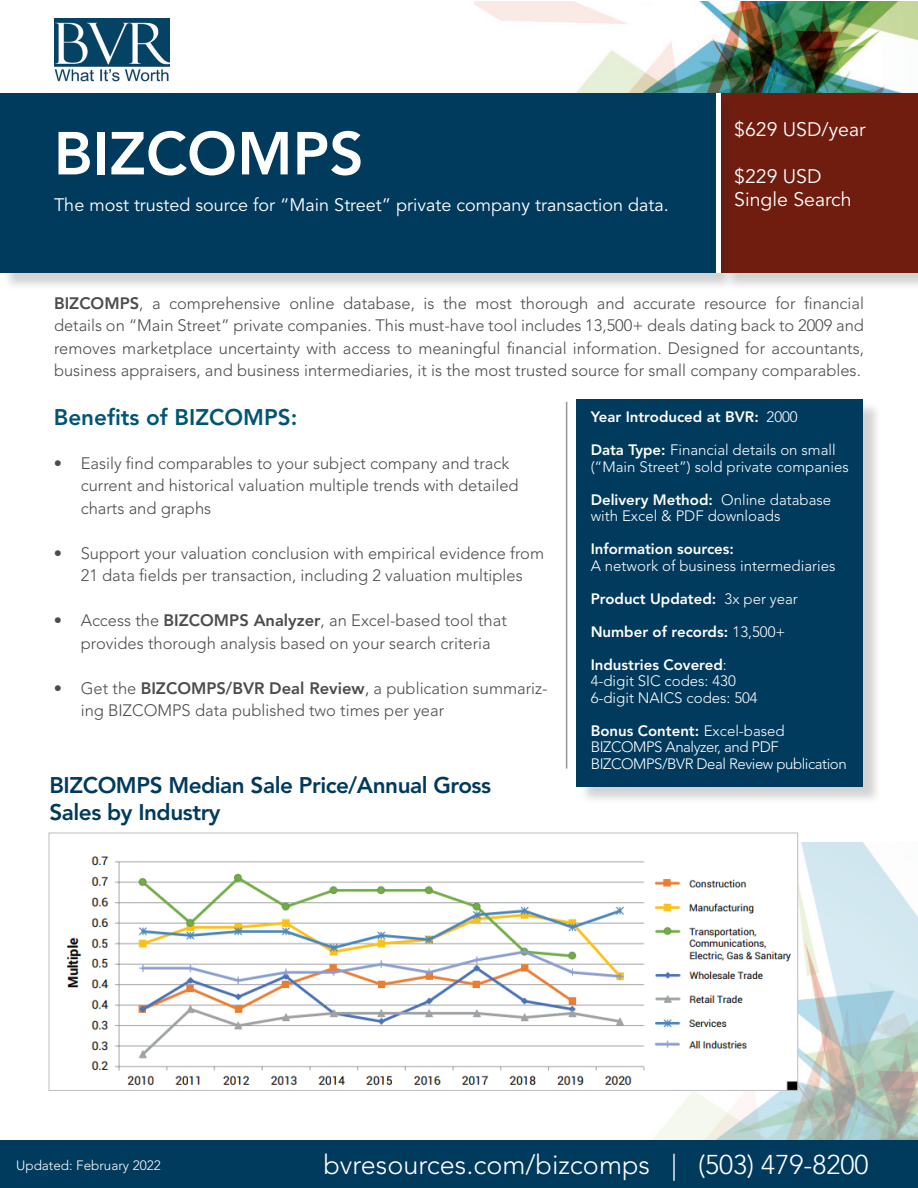
<style>
.page{position:relative;width:918px;height:1188px;background:#fff}
.page>*{position:absolute;margin:0;border:0;box-sizing:border-box;transform-origin:0 0}
.t1{font:800 60px "Avenir";color:#fff}
.t2{font:300 27px "Avenir LT Std";color:#fff}
.t3{font:800 22.5px/27px "Avenir";letter-spacing:-.02em;color:#003a5d}
.t4{font:800 22.5px "Avenir";color:#005573}
.t5{font:19.5px/23.4px "Avenir";color:#fff}
.t6{font:18px "Avenir";color:#fff}
.t7{font:300 16.5px/22.5px "Avenir LT Std";color:#4b4c4d}
.t8{font:300 15px/16.5px "Avenir LT Std";color:#fff}
.t9{font:800 15px "Avenir";color:#fff}
.t10{font:300 15px/16.5px "Avenir LT Std";letter-spacing:-.03em;color:#fff}
.t11{font:300 13.5px "Avenir LT Std";color:#fff}
.s1{font-family:"Avenir";font-weight:800}
.s2{font-family:"Avenir";font-weight:400}
.s3{font-family:"Avenir LT Std";font-weight:300}
</style>
<div class="page">
<img style="left:653px;top:842px;width:265px;height:298px">
<img style="left:475px;top:2px;width:442px;height:91px">
<div style="left:723px;top:95px;width:195px;height:196px;background:#231f20;opacity:.2"></div>
<div style="left:721px;top:93px;width:197px;height:179px;background:#701d10"></div>
<div style="left:2px;top:95px;width:732px;height:196px;background:#231f20;opacity:.2"></div>
<div style="left:0;top:93px;width:716px;height:179px;background:#003a5d"></div>
<div style="left:579px;top:401px;width:303px;height:404px;background:#231f20;opacity:.2"></div>
<div style="left:577px;top:399px;width:286px;height:387px;background:#003a5d"></div>
<hr style="left:566px;top:402px;width:1px;height:367px;background:#939598">
<div style="left:0;top:1140px;width:918px;height:48px;background:#003a5d"></div>
<img style="left:54px;top:18px;width:116px;height:64px">
<hr style="left:716px;top:93px;width:4px;height:179px;background:#fff">
<img style="left:66px;top:842px;width:730px;height:247px">
<div style="left:49px;top:833px;width:749px;height:258px;border:1px solid #bcbdc0"></div>
<p class="t1" style="left:54px;top:118px;width:311px">BIZCOMPS</p>
<p class="t6" style="left:54px;top:195px;width:616px">The most trusted source for “Main Street” private company transaction data.</p>
<p class="t5" style="left:734px;top:118px;width:133px">$629 USD/year</p>
<p class="t5" style="left:734px;top:165px;width:119px">$229 USD<br>Single Search</p>
<p class="t7" style="left:54px;top:292px;width:812px;text-align:justify"><span class="s1">BIZCOMPS</span>, a comprehensive online database, is the most thorough and accurate resource for financial details on “Main Street” private companies. This must-have tool includes 13,500+ deals dating back to 2009 and removes marketplace uncertainty with access to meaningful financial information. Designed for accountants, business appraisers, and business intermediaries, it is the most trusted source for small company comparables.</p>
<p class="t4" style="left:54px;top:404px;width:245px">Benefits of BIZCOMPS:</p>
<p class="t7" style="left:81px;top:452px;width:439px;text-indent:-27px">• Easily find comparables to your subject company and track current and historical valuation multiple trends with detailed charts and graphs</p>
<p class="t7" style="left:54px;top:542px;width:492px;text-align:center">• Support your valuation conclusion with empirical evidence from<br>21 data fields per transaction, including 2 valuation multiples</p>
<p class="t7" style="left:81px;top:609px;width:428px;text-indent:-27px">• Access the <span class="s1">BIZCOMPS Analyzer</span>, an Excel-based tool that provides thorough analysis based on your search criteria</p>
<p class="t7" style="left:81px;top:677px;width:468px;text-indent:-27px">• Get the <span class="s1">BIZCOMPS/BVR Deal Review</span><span class="s2">,</span> a publication summariz&shy;ing BIZCOMPS data published two times per year</p>
<p class="t3" style="left:50px;top:772px;width:443px">BIZCOMPS Median Sale Price/Annual Gross<br>Sales by Industry</p>
<p class="t9" style="left:591px;top:408px;width:209px">Year Introduced at BVR: <span class="s3">2000</span></p>
<p class="t8" style="left:591px;top:442px;width:260px"><span class="s1">Data Type:</span> Financial details on small (“Main Street”) sold private companies</p>
<p class="t8" style="left:591px;top:491px;width:242px"><span class="s1">Delivery Method:</span> Online database with Excel &amp; PDF downloads</p>
<p class="t9" style="left:591px;top:540px;width:145px">Information sources:</p>
<p class="t8" style="left:591px;top:557px;width:246px">A network of business intermediaries</p>
<p class="t9" style="left:591px;top:590px;width:209px">Product Updated: <span class="s3">3x per year</span></p>
<p class="t9" style="left:591px;top:623px;width:196px">Number of records: <span class="s3">13,500+</span></p>
<p class="t9" style="left:591px;top:656px;width:138px">Industries Covered<span class="s3">:</span></p>
<p class="t8" style="left:591px;top:673px;width:147px">4-digit SIC codes: 430</p>
<p class="t8" style="left:591px;top:689px;width:169px">6-digit NAICS codes: 504</p>
<p class="t10" style="left:591px;top:722px;width:258px"><span class="s1">Bonus Content:</span> Excel-based<br>BIZCOMPS Analyzer, and PDF<br>BIZCOMPS/BVR Deal Review publication</p>
<p class="t11" style="left:16px;top:1158px;width:146px">Updated: February 2022</p>
<p class="t2" style="left:323px;top:1149px;width:547px">bvresources.com/bizcomps | (503) 479-8200</p>
</div>
